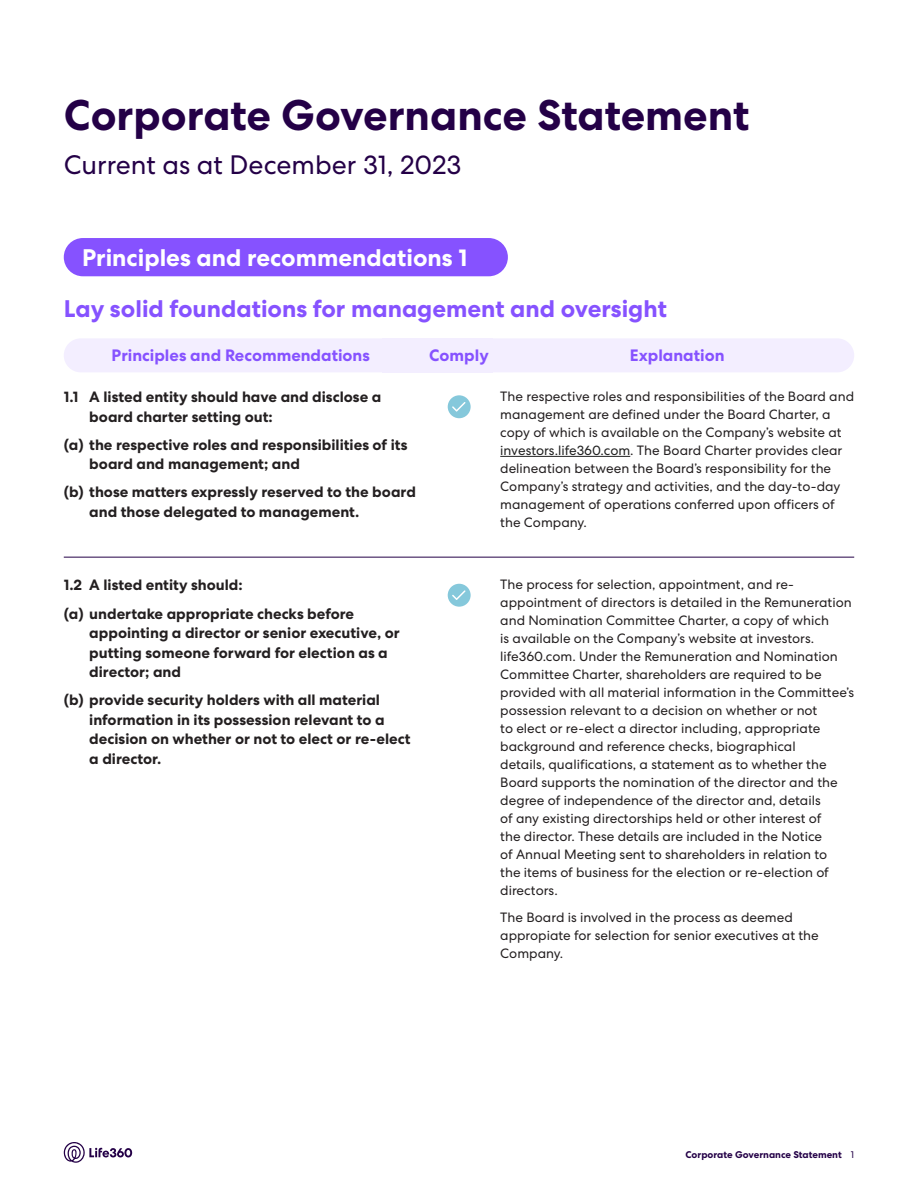
<style>
.page{position:relative;width:918px;height:1188px;background:#fff}
.page>*{position:absolute;margin:0;border:0;box-sizing:border-box;transform-origin:0 0}
.t1{font:700 42.75px "Centra No 2";color:#240047}
.t2{font:26.7px "Centra No 2";color:#240047}
._1st_Level_eggplant_header{font:700 24px "Centra No 2";color:#8652ff}
._1st_Level_eggplant_header-2{font:700 24px "Centra No 2";color:#fff}
.Body_Copy_Bulleted{font:700 16.5px "Centra No 2";color:#8652ff}
.Body_Copy_Bulleted-2{font:700 15px/19.5px "Centra No 2";color:#231f20}
.Body_Copy_Bulleted-3{font:13.5px/18px "Centra No 2";color:#231f20}
.t3{font:700 9.75px "Centra No 2";color:#240047}
.s1{color:#212121}
.s2{font-weight:400}
</style>
<div class="page">
<hr style="left:500px;top:456px;width:130px;height:1px;background:#212121">
<svg style="left:448px;top:395px;width:23px;height:23px"></svg>
<svg style="left:448px;top:584px;width:23px;height:23px"></svg>
<hr style="left:64px;top:557px;width:790px;height:1px;background:#240047">
<div style="left:64px;top:338px;width:354px;height:34px;background:#f3eeff;border-radius:17px"></div>
<div style="left:493px;top:338px;width:361px;height:34px;background:#f3eeff"></div>
<div style="left:382px;top:338px;width:111px;height:34px;background:#f3eeff"></div>
<div style="left:64px;top:238px;width:444px;height:38px;background:#8652ff;border-radius:19px"></div>
<svg style="left:64px;top:1142px;width:68px;height:21px"></svg>
<p class="t1" style="left:64px;top:90px;width:687px">Corporate Governance Statement</p>
<p class="t2" style="left:64px;top:149px;width:399px">Current as at December 31, 2023</p>
<p class="_1st_Level_eggplant_header-2" style="left:82px;top:243px;width:387px">Principles and recommendations 1</p>
<p class="_1st_Level_eggplant_header" style="left:64px;top:295px;width:605px">Lay solid foundations for management and oversight</p>
<p class="Body_Copy_Bulleted" style="left:112px;top:345px;width:260px">Principles and Recommendations</p>
<p class="Body_Copy_Bulleted" style="left:429px;top:345px;width:61px">Comply</p>
<p class="Body_Copy_Bulleted" style="left:630px;top:345px;width:96px">Explanation</p>
<p class="Body_Copy_Bulleted-2" style="left:89px;top:387px;width:294px;text-indent:-26px">1.1 A listed entity should have and disclose a board charter setting out:</p>
<p class="Body_Copy_Bulleted-2" style="left:89px;top:435px;width:320px;text-indent:-26px">(a) the respective roles and responsibilities of its board and management; and</p>
<p class="Body_Copy_Bulleted-2" style="left:89px;top:482px;width:328px;text-indent:-26px">(b) those matters expressly reserved to the board and those delegated to management.</p>
<p class="Body_Copy_Bulleted-2" style="left:64px;top:576px;width:181px">1.2 A listed entity should:</p>
<p class="Body_Copy_Bulleted-2" style="left:89px;top:604px;width:312px;text-indent:-26px">(a) undertake appropriate checks before appointing a director or senior executive, or putting someone forward for election as a director; and</p>
<p class="Body_Copy_Bulleted-2" style="left:89px;top:690px;width:323px;text-indent:-26px">(b) provide security holders with all material information in its possession relevant to a decision on whether or not to elect or re-elect a director.</p>
<p class="Body_Copy_Bulleted-3" style="left:500px;top:387px;width:355px">The respective roles and responsibilities of the Board and management are defined under the Board Charter, a copy of which is available on the Company’s website at <span class="s1">investors.life360.com</span>. The Board Charter provides clear delineation between the Board’s responsibility for the Company’s strategy and activities, and the day-to-day management of operations conferred upon officers of the Company.</p>
<p class="Body_Copy_Bulleted-3" style="left:500px;top:576px;width:355px">The process for selection, appointment, and re&shy;appointment of directors is detailed in the Remuneration and Nomination Committee Charter, a copy of which<br>is available on the Company’s website at investors. life360.com. Under the Remuneration and Nomination Committee Charter, shareholders are required to be provided with all material information in the Committee’s possession relevant to a decision on whether or not<br>to elect or re-elect a director including, appropriate background and reference checks, biographical<br>details, qualifications, a statement as to whether the Board supports the nomination of the director and the degree of independence of the director and, details<br>of any existing directorships held or other interest of<br>the director. These details are included in the Notice<br>of Annual Meeting sent to shareholders in relation to<br>the items of business for the election or re-election of directors.</p>
<p class="Body_Copy_Bulleted-3" style="left:500px;top:908px;width:320px">The Board is involved in the process as deemed appropiate for selection for senior executives at the<br>Company.</p>
<p class="t3" style="left:685px;top:1149px;width:170px">Corporate Governance Statement <span class="s2">1</span></p>
</div>
